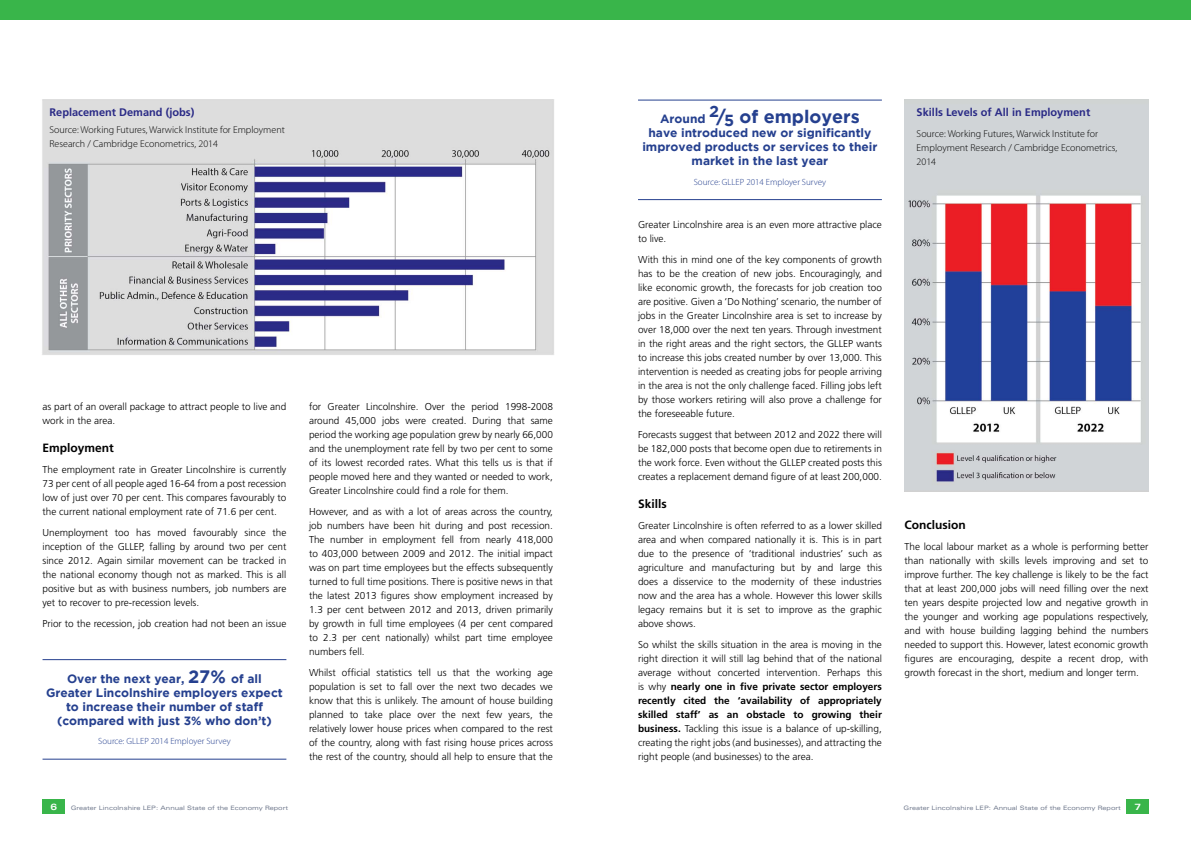
<style>
.page{position:relative;width:1191px;height:842px;background:#fff}
.page>*{position:absolute;margin:0;border:0;box-sizing:border-box;transform-origin:0 0}
.t1{font:700 18px "Gotham";color:#25408f}
.t2{font:700 12px/14px "Gotham";color:#25408f;text-align:center}
.t3{font:700 12px "Frutiger";color:#000}
.t4{font:700 11px "Frutiger";color:#2a2a86}
.t5{font:300 10px/14px "Frutiger";color:#000;text-align:justify}
.t6{font:300 10px/14px "Myriad Pro";color:#000}
.t7{font:300 9px "Myriad Pro";color:#25408f}
.t8{font:700 expanded 9px "Univers";color:#fff}
.t9{font:expanded 6px "Univers";color:#6e778b}
.s1{font-size:18px}
.s2{font-size:12px}
.s3{font-weight:700}
</style>
<div class="page">
<hr style="left:43px;top:659px;width:243px;height:1px;background:#25408f">
<hr style="left:43px;top:759px;width:243px;height:1px;background:#25408f">
<hr style="left:638px;top:100px;width:244px;height:1px;background:#25408f">
<hr style="left:638px;top:199px;width:244px;height:1px;background:#25408f">
<div style="left:43px;top:799px;width:22px;height:15px;background:#39b54a"></div>
<div style="left:1126px;top:799px;width:23px;height:15px;background:#39b54a"></div>
<div style="left:0;top:0;width:595px;height:20px;background:#39b54a"></div>
<div style="left:595px;top:0;width:596px;height:20px;background:#39b54a"></div>
<img style="left:42px;top:99px;width:512px;height:256px">
<img style="left:904px;top:99px;width:244px;height:392px">
<p class="t4" style="left:50px;top:106px;width:146px">Replacement Demand (jobs)</p>
<p class="t6" style="left:50px;top:123px;width:237px">Source: Working Futures, Warwick Institute for Employment<br>Research / Cambridge Econometrics, 2014</p>
<p class="t5" style="left:43px;top:399px;width:245px">as part of an overall package to attract people to live and work in the area.</p>
<p class="t3" style="left:43px;top:441px;width:73px">Employment</p>
<p class="t5" style="left:43px;top:462px;width:245px">The employment rate in Greater Lincolnshire is currently 73 per cent of all people aged 16-64 from a post recession low of just over 70 per cent. This compares favourably to the current national employment rate of 71.6 per cent.</p>
<p class="t5" style="left:43px;top:525px;width:245px">Unemployment too has moved favourably since the inception of the GLLEP, falling by around two per cent since 2012. Again similar movement can be tracked in the national economy though not as marked. This is all positive but as with business numbers, job numbers are yet to recover to pre-recession levels.</p>
<p class="t5" style="left:43px;top:616px;width:245px">Prior to the recession, job creation had not been an issue</p>
<p class="t2" style="left:46px;top:671px;width:238px">Over the next year, <span class="s1">27%</span> of all Greater Lincolnshire employers expect to increase their number of staff (compared with just 3% who don’t)</p>
<p class="t7" style="left:98px;top:736px;width:134px">Source: GLLEP 2014 Employer Survey</p>
<p class="t5" style="left:309px;top:399px;width:245px">for Greater Lincolnshire. Over the period 1998-2008 around 45,000 jobs were created. During that same period the working age population grew by nearly 66,000 and the unemployment rate fell by two per cent to some of its lowest recorded rates. What this tells us is that if people moved here and they wanted or needed to work, Greater Lincolnshire could find a role for them.</p>
<p class="t5" style="left:309px;top:504px;width:245px">However, and as with a lot of areas across the country, job numbers have been hit during and post recession.<br>The number in employment fell from nearly 418,000 to 403,000 between 2009 and 2012. The initial impact was on part time employees but the effects subsequently turned to full time positions. There is positive news in that the latest 2013 figures show employment increased by 1.3 per cent between 2012 and 2013, driven primarily by growth in full time employees (4 per cent compared to 2.3 per cent nationally) whilst part time employee numbers fell.</p>
<p class="t5" style="left:309px;top:665px;width:245px">Whilst official statistics tell us that the working age population is set to fall over the next two decades we know that this is unlikely. The amount of house building planned to take place over the next few years, the relatively lower house prices when compared to the rest of the country, along with fast rising house prices across the rest of the country, should all help to ensure that the</p>
<h1 class="t1" style="left:660px;top:106px;width:201px"><span class="s2">Around</span> <sup>2</sup>/<sub>5</sub> of employers</h1>
<p class="t2" style="left:642px;top:126px;width:237px">have introduced new or significantly improved products or services to their market in the last year</p>
<p class="t7" style="left:693px;top:177px;width:134px">Source: GLLEP 2014 Employer Survey</p>
<p class="t5" style="left:638px;top:217px;width:245px">Greater Lincolnshire area is an even more attractive place to live.</p>
<p class="t5" style="left:638px;top:252px;width:245px">With this in mind one of the key components of growth has to be the creation of new jobs. Encouragingly, and like economic growth, the forecasts for job creation too are positive. Given a ‘Do Nothing’ scenario, the number of jobs in the Greater Lincolnshire area is set to increase by over 18,000 over the next ten years. Through investment in the right areas and the right sectors, the GLLEP wants to increase this jobs created number by over 13,000. This intervention is needed as creating jobs for people arriving in the area is not the only challenge faced. Filling jobs left by those workers retiring will also prove a challenge for the foreseeable future.</p>
<p class="t5" style="left:638px;top:427px;width:245px">Forecasts suggest that between 2012 and 2022 there will be 182,000 posts that become open due to retirements in the work force. Even without the GLLEP created posts this creates a replacement demand figure of at least 200,000.</p>
<p class="t3" style="left:638px;top:497px;width:30px">Skills</p>
<p class="t5" style="left:638px;top:518px;width:245px">Greater Lincolnshire is often referred to as a lower skilled area and when compared nationally it is. This is in part due to the presence of ‘traditional industries’ such as agriculture and manufacturing but by and large this does a disservice to the modernity of these industries now and the area has a whole. However this lower skills legacy remains but it is set to improve as the graphic above shows.</p>
<p class="t5" style="left:638px;top:637px;width:245px">So whilst the skills situation in the area is moving in the right direction it will still lag behind that of the national average without concerted intervention. Perhaps this is why <span class="s3">nearly one in five private sector employers recently cited the ‘availability of appropriately skilled staff’ as an obstacle to growing their business.</span> Tackling this issue is a balance of up-skilling, creating the right jobs (and businesses), and attracting the right people (and businesses) to the area.</p>
<p class="t4" style="left:916px;top:106px;width:175px">Skills Levels of All in Employment</p>
<p class="t6" style="left:916px;top:127px;width:202px">Source: Working Futures, Warwick Institute for<br>Employment Research / Cambridge Econometrics,<br>2014</p>
<p class="t3" style="left:904px;top:518px;width:63px">Conclusion</p>
<p class="t5" style="left:904px;top:539px;width:245px">The local labour market as a whole is performing better than nationally with skills levels improving and set to improve further. The key challenge is likely to be the fact that at least 200,000 jobs will need filling over the next ten years despite projected low and negative growth in the younger and working age populations respectively, and with house building lagging behind the numbers needed to support this. However, latest economic growth figures are encouraging, despite a recent drop, with growth forecast in the short, medium and longer term.</p>
<p class="t8" style="left:51px;top:801px;width:8px">6</p>
<p class="t9" style="left:71px;top:804px;width:219px">Greater Lincolnshire LEP: Annual State of the Economy Report</p>
<p class="t9" style="left:903px;top:804px;width:219px">Greater Lincolnshire LEP: Annual State of the Economy Report</p>
<p class="t8" style="left:1134px;top:801px;width:8px">7</p>
</div>
